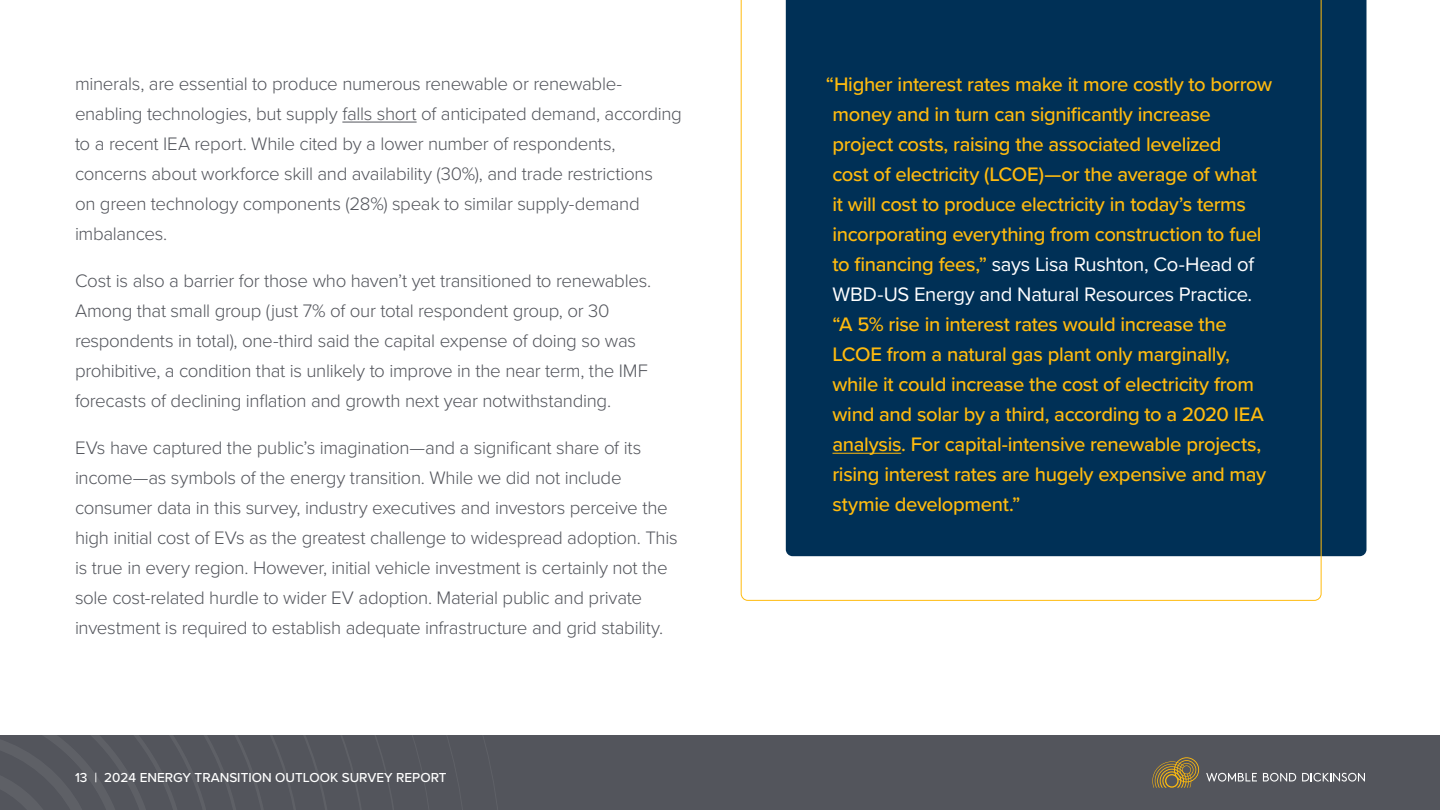
<style>
.page{position:relative;width:1440px;height:810px;background:#fff}
.page>*{position:absolute;margin:0;border:0;box-sizing:border-box;transform-origin:0 0}
.t1{font:500 20.25px/30px "Proxima Nova";letter-spacing:-.02em;color:#ffbb0e}
.t2{font:300 18.75px/30px "Proxima Nova";letter-spacing:-.02em;color:#53555c}
.t3{font:500 13.5px "Proxima Nova";color:#fff}
.s1{font-weight:400;color:#fff}
</style>
<div class="page">
<div style="left:0;top:735px;width:1440px;height:75px;background:#53555c"></div>
<svg style="left:0;top:735px;width:394px;height:75px"></svg>
<svg style="left:1152px;top:757px;width:47px;height:31px"></svg>
<svg style="left:1263px;top:773px;width:33px;height:9px"></svg>
<svg style="left:1302px;top:773px;width:63px;height:9px"></svg>
<svg style="left:1206px;top:773px;width:51px;height:9px"></svg>
<div style="left:1322px;top:0;width:45px;height:556px;background:#003056"></div>
<svg style="left:741px;top:0;width:581px;height:601px;background:#254e6d"></svg>
<hr style="left:833px;top:453px;width:68px;height:1px;background:#ffbb0e">
<hr style="left:342px;top:122px;width:75px;height:1px;background:#53555c">
<p class="t2" style="left:75px;top:68px;width:608px">minerals, are essential to produce numerous renewable or renewable&shy;enabling technologies, but supply falls short of anticipated demand, according to a recent IEA report. While cited by a lower number of respondents, concerns about workforce skill and availability (30%), and trade restrictions<br>on green technology components (28%) speak to similar supply-demand imbalances.</p>
<p class="t2" style="left:75px;top:264px;width:575px">Cost is also a barrier for those who haven’t yet transitioned to renewables.<br>Among that small group (just 7% of our total respondent group, or 30 respondents in total), one-third said the capital expense of doing so was prohibitive, a condition that is unlikely to improve in the near term, the IMF forecasts of declining inflation and growth next year notwithstanding.</p>
<p class="t2" style="left:75px;top:431px;width:604px">EVs have captured the public’s imagination—and a significant share of its income—as symbols of the energy transition. While we did not include consumer data in this survey, industry executives and investors perceive the high initial cost of EVs as the greatest challenge to widespread adoption. This is true in every region. However, initial vehicle investment is certainly not the sole cost-related hurdle to wider EV adoption. Material public and private investment is required to establish adequate infrastructure and grid stability.</p>
<p class="t3" style="left:75px;top:767px;width:373px">13 | 2024 ENERGY TRANSITION OUTLOOK SURVEY REPORT</p>
<p class="t1" style="left:833px;top:69px;width:441px;text-indent:-7px">“Higher interest rates make it more costly to borrow money and in turn can significantly increase project costs, raising the associated levelized<br>cost of electricity (LCOE)—or the average of what it will cost to produce electricity in today’s terms incorporating everything from construction to fuel to financing fees,” <span class="s1">says Lisa Rushton, Co-Head of WBD-US Energy and Natural Resources Practice.</span></p>
<p class="t1" style="left:833px;top:308px;width:435px">“A 5% rise in interest rates would increase the LCOE from a natural gas plant only marginally, while it could increase the cost of electricity from wind and solar by a third, according to a 2020 IEA analysis. For capital-intensive renewable projects, rising interest rates are hugely expensive and may stymie development.”</p>
</div>
